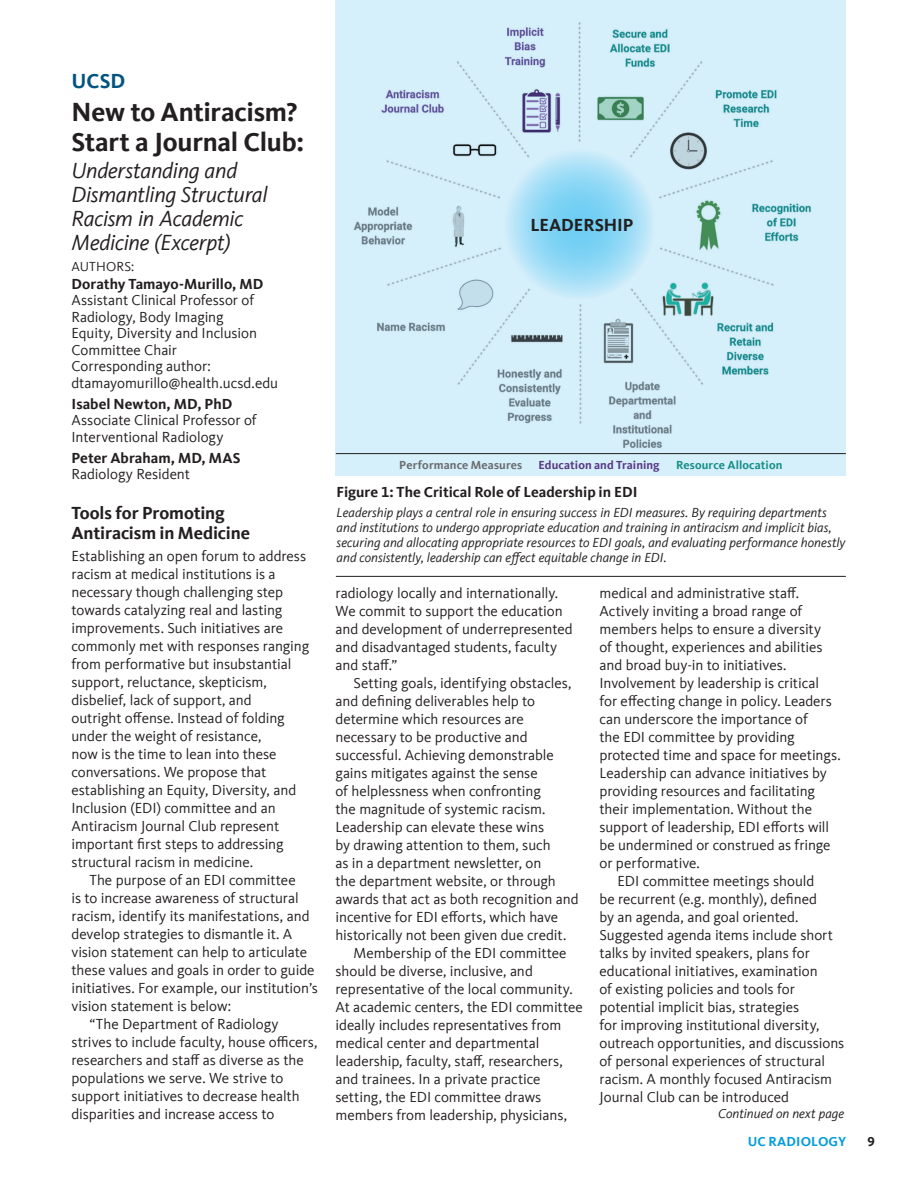
<style>
.page{position:relative;width:918px;height:1188px;background:#fff}
.page>*{position:absolute;margin:0;border:0;box-sizing:border-box;transform-origin:0 0}
.Hed_B{font:700 27px/30px "Kievit Offc Pro";letter-spacing:-.01em;color:#231f20}
.Hed_B-2{font:italic 22.5px/24px "Kievit Offc Pro";letter-spacing:-.015em;color:#231f20}
.Kicker{font:700 21px "Kievit Offc Pro";color:#005480}
.Subhead{font:700 18px/19.5px "Kievit Offc Pro";letter-spacing:-.01em;color:#231f20}
.Body_10_12{font:15px/18px "Kievit Offc Pro";letter-spacing:-.005em;color:#231f20}
.Body_noindent{font:15px/18px "Kievit Offc Pro";letter-spacing:-.005em;color:#231f20}
.Body_noindent-2{font:700 15px "Kievit Offc Pro";color:#231f20}
.Subhead-2{font:700 15px "Kievit Offc Pro";color:#231f20}
.t1{font:italic 13.5px/15px "Kievit Offc Pro";color:#231f20}
.t2{font:700 13.5px "Kievit Offc Pro";letter-spacing:.01em;color:#069ddc}
.Body_noindent-3{font:13.5px "Kievit Offc Pro";letter-spacing:.01em;color:#231f20}
.t3{font:700 13.5px "Kievit Offc Pro";color:#231f20}
.Body_noindent-4{font:700 12px "Kievit Offc Pro";letter-spacing:.01em;color:#5a3a84}
.Body_noindent-5{font:700 12px "Kievit Offc Pro";letter-spacing:.01em;color:#6c6d70}
.Body_noindent-6{font:700 12px "Kievit Offc Pro";letter-spacing:.01em;color:#198f88}
</style>
<div class="page">
<div style="left:336px;top:0;width:510px;height:476px;background:#d5effb"></div>
<img style="left:335px;top:17px;width:476px;height:433px">
<svg style="left:504px;top:149px;width:151px;height:151px;background:#a0ddf6"></svg>
<hr style="left:336px;top:453px;width:510px;height:1px;background:#231f20">
<hr style="left:336px;top:576px;width:510px;height:1px;background:#231f20">
<p class="Kicker" style="left:71px;top:68px;width:55px">UCSD</p>
<p class="Hed_B" style="left:71px;top:97px;width:234px">New to Antiracism?<br>Start a Journal Club:</p>
<p class="Hed_B-2" style="left:71px;top:158px;width:198px">Understanding and<br>Dismantling Structural<br>Racism in Academic<br>Medicine (Excerpt)</p>
<p class="Body_noindent-3" style="left:71px;top:258px;width:64px">AUTHORS:</p>
<p class="Body_noindent-2" style="left:71px;top:275px;width:193px">Dorathy Tamayo-Murillo, MD</p>
<p class="Body_noindent" style="left:71px;top:292px;width:184px;line-height:16.5px">Assistant Clinical Professor of<br>Radiology, Body Imaging</p>
<p class="Body_noindent" style="left:71px;top:325px;width:187px;line-height:16.5px">Equity, Diversity and Inclusion<br>Committee Chair</p>
<p class="Body_noindent" style="left:71px;top:358px;width:208px;line-height:16.5px">Corresponding author: dtamayomurillo@health.ucsd.edu</p>
<p class="Body_noindent-2" style="left:71px;top:395px;width:162px">Isabel Newton, MD, PhD</p>
<p class="Body_noindent" style="left:71px;top:412px;width:187px;line-height:16.5px">Associate Clinical Professor of<br>Interventional Radiology</p>
<p class="Body_noindent-2" style="left:71px;top:449px;width:171px">Peter Abraham, MD, MAS</p>
<p class="Body_noindent" style="left:71px;top:465px;width:120px">Radiology Resident</p>
<p class="Subhead" style="left:71px;top:504px;width:180px">Tools for Promoting<br>Antiracism in Medicine</p>
<p class="Body_noindent" style="left:71px;top:547px;width:239px">Establishing an open forum to address racism at medical institutions is a necessary though challenging step towards catalyzing real and lasting improvements. Such initiatives are commonly met with responses ranging from performative but insubstantial support, reluctance, skepticism, disbelief, lack of support, and<br>outright offense. Instead of folding under the weight of resistance,<br>now is the time to lean into these conversations. We propose that establishing an Equity, Diversity, and Inclusion (EDI) committee and an Antiracism Journal Club represent important first steps to addressing structural racism in medicine.</p>
<p class="Body_10_12" style="left:71px;top:871px;width:248px;text-indent:18px">The purpose of an EDI committee<br>is to increase awareness of structural racism, identify its manifestations, and develop strategies to dismantle it. A vision statement can help to articulate these values and goals in order to guide initiatives. For example, our institution’s vision statement is below:</p>
<p class="Body_10_12" style="left:71px;top:1015px;width:248px;text-indent:18px">“The Department of Radiology strives to include faculty, house officers, researchers and staff as diverse as the populations we serve. We strive to support initiatives to decrease health disparities and increase access to</p>
<p class="Subhead" style="left:530px;top:215px;width:105px">LEADERSHIP</p>
<p class="Body_noindent-5" style="left:399px;top:458px;width:124px">Performance Measures</p>
<p class="Body_noindent-4" style="left:538px;top:458px;width:123px">Education and Training</p>
<p class="Body_noindent-6" style="left:676px;top:458px;width:108px">Resource Allocation</p>
<p class="Subhead-2" style="left:337px;top:483px;width:303px">Figure 1: The Critical Role of Leadership in EDI</p>
<p class="t1" style="left:337px;top:505px;width:510px">Leadership plays a central role in ensuring success in EDI measures. By requiring departments and institutions to undergo appropriate education and training in antiracism and implicit bias, securing and allocating appropriate resources to EDI goals, and evaluating performance honestly and consistently, leadership can effect equitable change in EDI.</p>
<p class="Body_10_12" style="left:335px;top:583px;width:239px">radiology locally and internationally.<br>We commit to support the education and development of underrepresented and disadvantaged students, faculty and staff.”</p>
<p class="Body_10_12" style="left:335px;top:673px;width:245px;text-indent:18px">Setting goals, identifying obstacles, and defining deliverables help to determine which resources are necessary to be productive and successful. Achieving demonstrable gains mitigates against the sense<br>of helplessness when confronting<br>the magnitude of systemic racism.<br>Leadership can elevate these wins<br>by drawing attention to them, such<br>as in a department newsletter, on<br>the department website, or through awards that act as both recognition and incentive for EDI efforts, which have historically not been given due credit.</p>
<p class="Body_10_12" style="left:335px;top:943px;width:249px;text-indent:18px">Membership of the EDI committee should be diverse, inclusive, and representative of the local community.<br>At academic centers, the EDI committee ideally includes representatives from medical center and departmental leadership, faculty, staff, researchers, and trainees. In a private practice setting, the EDI committee draws members from leadership, physicians,</p>
<p class="Body_10_12" style="left:599px;top:583px;width:243px">medical and administrative staff.<br>Actively inviting a broad range of members helps to ensure a diversity<br>of thought, experiences and abilities and broad buy-in to initiatives.<br>Involvement by leadership is critical<br>for effecting change in policy. Leaders can underscore the importance of<br>the EDI committee by providing protected time and space for meetings.<br>Leadership can advance initiatives by providing resources and facilitating their implementation. Without the support of leadership, EDI efforts will be undermined or construed as fringe or performative.</p>
<p class="Body_10_12" style="left:599px;top:871px;width:246px;text-indent:18px">EDI committee meetings should<br>be recurrent (e.g. monthly), defined<br>by an agenda, and goal oriented.<br>Suggested agenda items include short talks by invited speakers, plans for educational initiatives, examination<br>of existing policies and tools for potential implicit bias, strategies<br>for improving institutional diversity, outreach opportunities, and discussions of personal experiences of structural racism. A monthly focused Antiracism Journal Club can be introduced</p>
<p class="t1" style="left:718px;top:1106px;width:128px">Continued on next page</p>
<p class="t2" style="left:748px;top:1133px;width:100px">UC RADIOLOGY</p>
<p class="t3" style="left:867px;top:1133px;width:9px">9</p>
</div>
